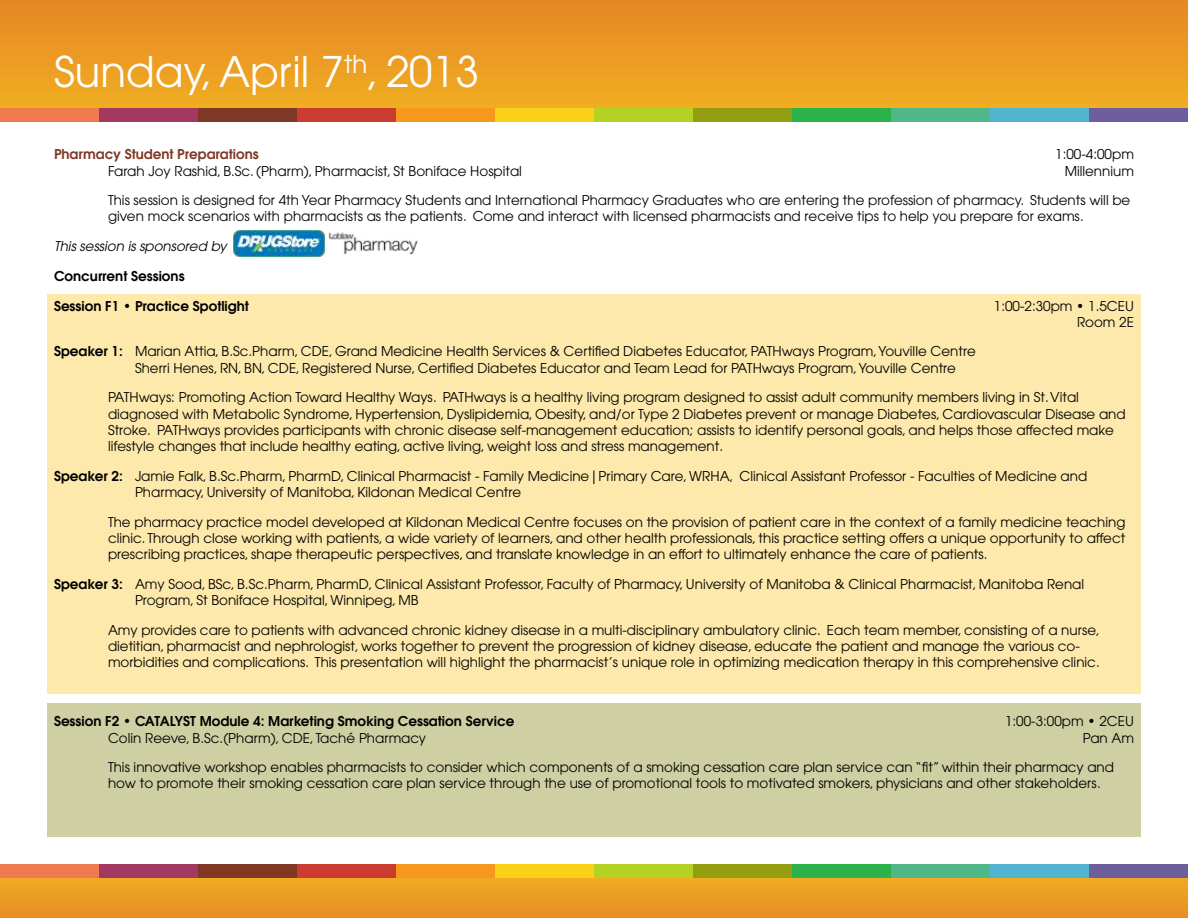
<style>
.page{position:relative;width:1188px;height:918px;background:#fff}
.page>*{position:absolute;margin:0;border:0;box-sizing:border-box;transform-origin:0 0}
.t1{font:42px "Avant Garde";color:#fff}
.t2{font:13.5px/16.2px "Avant Garde";color:#000}
.t3{font:600 13.5px/29.7px "Avant Garde";color:#000}
.t4{font:600 13.5px "Avant Garde";color:#803825}
.t5{font:italic 13.5px "Avant Garde";color:#000}
.s1{font-weight:600}
</style>
<div class="page">
<div style="left:0;top:0;width:1188px;height:115px;background:linear-gradient(to bottom,#e68725,#f1b021)"></div>
<svg style="left:0;top:878px;width:1188px;height:40px;background:#eb9b23"></svg>
<div style="left:0;top:108px;width:99px;height:14px;background:#ef7a4f"></div>
<div style="left:99px;top:108px;width:99px;height:14px;background:#a33961"></div>
<div style="left:198px;top:108px;width:99px;height:14px;background:#7f3826"></div>
<div style="left:297px;top:108px;width:99px;height:14px;background:#ca3c30"></div>
<div style="left:396px;top:108px;width:99px;height:14px;background:#f7971e"></div>
<div style="left:495px;top:108px;width:99px;height:14px;background:#fad019"></div>
<div style="left:594px;top:108px;width:99px;height:14px;background:#b4d224"></div>
<div style="left:693px;top:108px;width:99px;height:14px;background:#939e11"></div>
<div style="left:792px;top:108px;width:99px;height:14px;background:#2bb24b"></div>
<div style="left:891px;top:108px;width:99px;height:14px;background:#50b788"></div>
<div style="left:990px;top:108px;width:99px;height:14px;background:#51b4d1"></div>
<div style="left:1089px;top:108px;width:99px;height:14px;background:#6e5e9d"></div>
<div style="left:0;top:864px;width:99px;height:14px;background:#ef7a4f"></div>
<div style="left:99px;top:864px;width:99px;height:14px;background:#a33961"></div>
<div style="left:198px;top:864px;width:99px;height:14px;background:#803825"></div>
<div style="left:297px;top:864px;width:99px;height:14px;background:#ca3c30"></div>
<div style="left:396px;top:864px;width:99px;height:14px;background:#f7971e"></div>
<div style="left:495px;top:864px;width:99px;height:14px;background:#fad019"></div>
<div style="left:594px;top:864px;width:99px;height:14px;background:#b4d224"></div>
<div style="left:693px;top:864px;width:99px;height:14px;background:#939e11"></div>
<div style="left:792px;top:864px;width:99px;height:14px;background:#2bb24b"></div>
<div style="left:891px;top:864px;width:99px;height:14px;background:#50b788"></div>
<div style="left:990px;top:864px;width:99px;height:14px;background:#51b4d1"></div>
<div style="left:1089px;top:864px;width:99px;height:14px;background:#6e5e9d"></div>
<div style="left:47px;top:294px;width:1094px;height:399px;background:#fde9ab"></div>
<div style="left:47px;top:703px;width:1094px;height:134px;background:#cecfa3"></div>
<img style="left:328px;top:232px;width:90px;height:23px">
<img style="left:234px;top:230px;width:91px;height:27px">
<h1 class="t1" style="left:54px;top:47px;width:427px">Sunday, April 7<sup>th</sup>, 2013</h1>
<p class="t4" style="left:54px;top:146px;width:206px">Pharmacy Student Preparations</p>
<p class="t2" style="left:1055px;top:146px;width:80px">1:00-4:00pm</p>
<p class="t2" style="left:108px;top:162px;width:416px">Farah Joy Rashid, B.Sc. (Pharm), Pharmacist, St Boniface Hospital</p>
<p class="t2" style="left:1065px;top:162px;width:71px">Millennium</p>
<p class="t2" style="left:108px;top:192px;width:1024px">This session is designed for 4th Year Pharmacy Students and International Pharmacy Graduates who are entering the profession of pharmacy. Students will be given mock scenarios with pharmacists as the patients. Come and interact with licensed pharmacists and receive tips to help you prepare for exams.</p>
<p class="t5" style="left:54px;top:238px;width:174px">This session is sponsored by</p>
<p class="t3" style="left:54px;top:261px;width:196px">Concurrent Sessions<br>Session F1 • Practice Spotlight</p>
<p class="t2" style="left:994px;top:297px;width:142px;text-align:right">1:00-2:30pm • 1.5CEU<br>Room 2E</p>
<p class="t2" style="left:135px;top:343px;width:842px;text-indent:-81px"><span class="s1">Speaker 1:</span> Marian Attia, B.Sc.Pharm, CDE, Grand Medicine Health Services &amp; Certified Diabetes Educator, PATHways Program, Youville Centre<br>Sherri Henes, RN, BN, CDE, Registered Nurse, Certified Diabetes Educator and Team Lead for PATHways Program, Youville Centre</p>
<p class="t2" style="left:108px;top:389px;width:1019px">PATHways: Promoting Action Toward Healthy Ways. PATHways is a healthy living program designed to assist adult community members living in St. Vital diagnosed with Metabolic Syndrome, Hypertension, Dyslipidemia, Obesity, and/or Type 2 Diabetes prevent or manage Diabetes, Cardiovascular Disease and Stroke. PATHways provides participants with chronic disease self-management education; assists to identify personal goals, and helps those affected make lifestyle changes that include healthy eating, active living, weight loss and stress management.</p>
<p class="t2" style="left:135px;top:468px;width:954px;text-indent:-81px"><span class="s1">Speaker 2:</span> Jamie Falk, B.Sc.Pharm, PharmD, Clinical Pharmacist - Family Medicine|Primary Care, WRHA, Clinical Assistant Professor - Faculties of Medicine and<br>Pharmacy, University of Manitoba, Kildonan Medical Centre</p>
<p class="t2" style="left:108px;top:513px;width:1019px;text-align:justify">The pharmacy practice model developed at Kildonan Medical Centre focuses on the provision of patient care in the context of a family medicine teaching clinic. Through close working with patients, a wide variety of learners, and other health professionals, this practice setting offers a unique opportunity to affect prescribing practices, shape therapeutic perspectives, and translate knowledge in an effort to ultimately enhance the care of patients.</p>
<p class="t2" style="left:135px;top:576px;width:951px;text-indent:-81px"><span class="s1">Speaker 3:</span> Amy Sood, BSc, B.Sc.Pharm, PharmD, Clinical Assistant Professor, Faculty of Pharmacy, University of Manitoba &amp; Clinical Pharmacist, Manitoba Renal<br>Program, St Boniface Hospital, Winnipeg, MB</p>
<p class="t2" style="left:108px;top:621px;width:993px">Amy provides care to patients with advanced chronic kidney disease in a multi-disciplinary ambulatory clinic. Each team member, consisting of a nurse, dietitian, pharmacist and nephrologist, works together to prevent the progression of kidney disease, educate the patient and manage the various co&shy;morbidities and complications. This presentation will highlight the pharmacist’s unique role in optimizing medication therapy in this comprehensive clinic.</p>
<p class="t3" style="left:54px;top:706px;width:462px">Session F2 • CATALYST Module 4: Marketing Smoking Cessation Service</p>
<p class="t2" style="left:1005px;top:713px;width:130px">1:00-3:00pm • 2CEU</p>
<p class="t2" style="left:108px;top:729px;width:320px">Colin Reeve, B.Sc.(Pharm), CDE, Taché Pharmacy</p>
<p class="t2" style="left:1083px;top:729px;width:53px">Pan Am</p>
<p class="t2" style="left:108px;top:759px;width:1008px">This innovative workshop enables pharmacists to consider which components of a smoking cessation care plan service can “fit” within their pharmacy and how to promote their smoking cessation care plan service through the use of promotional tools to motivated smokers, physicians and other stakeholders.</p>
</div>
